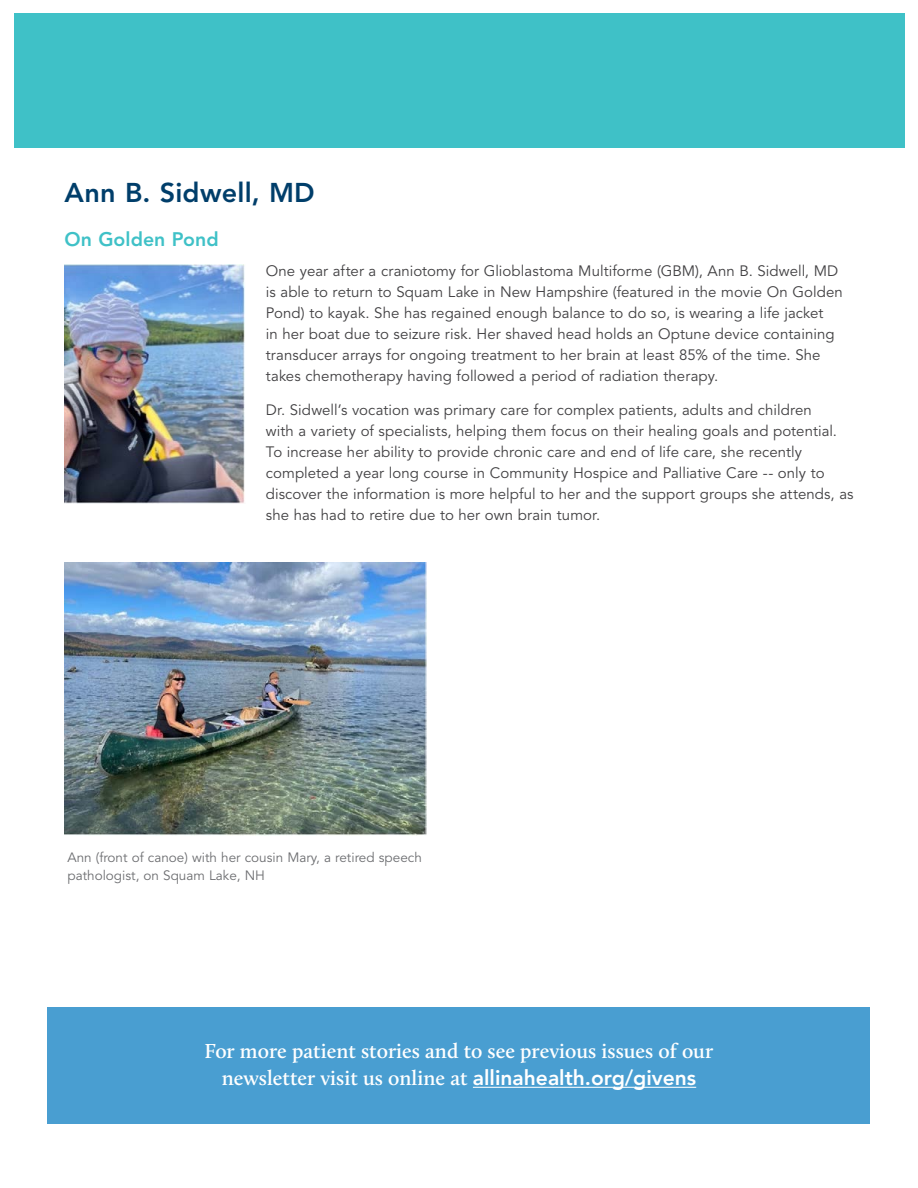
<style>
.page{position:relative;width:918px;height:1188px;background:#fff}
.page>*{position:absolute;margin:0;border:0;box-sizing:border-box;transform-origin:0 0}
.t1{font:800 27px "Avenir LT Std";letter-spacing:.01em;color:#003e6a}
.t2{font:600 21px/27px "Calluna";color:#fff;text-align:center}
.t3{font:800 19.5px "Avenir LT Std";color:#3fc1c7}
.t4{font:15px/21px "Avenir LT Std";letter-spacing:.005em;color:#414042}
.t5{font:13.5px/18px "Avenir LT Std";color:#6d6e71}
.s1{font-family:"Avenir LT Std";font-weight:800}
</style>
<div class="page">
<div style="left:15px;top:14px;width:890px;height:134px;background:#3fc1c7"></div>
<img style="left:64px;top:264px;width:181px;height:240px">
<img style="left:64px;top:562px;width:363px;height:273px">
<div style="left:48px;top:1008px;width:822px;height:116px;background:#499ed1"></div>
<hr style="left:473px;top:1087px;width:223px;height:1px;background:#fff">
<h1 class="t1" style="left:64px;top:177px;width:252px">Ann B. Sidwell, MD</h1>
<h3 class="t3" style="left:64px;top:227px;width:156px">On Golden Pond</h3>
<p class="t4" style="left:266px;top:260px;width:579px">One year after a craniotomy for Glioblastoma Multiforme (GBM), Ann B. Sidwell, MD is able to return to Squam Lake in New Hampshire (featured in the movie On Golden Pond) to kayak. She has regained enough balance to do so, is wearing a life jacket<br>in her boat due to seizure risk. Her shaved head holds an Optune device containing transducer arrays for ongoing treatment to her brain at least 85% of the time. She takes chemotherapy having followed a period of radiation therapy.</p>
<p class="t4" style="left:266px;top:400px;width:589px">Dr. Sidwell’s vocation was primary care for complex patients, adults and children<br>with a variety of specialists, helping them focus on their healing goals and potential.<br>To increase her ability to provide chronic care and end of life care, she recently completed a year long course in Community Hospice and Palliative Care -- only to discover the information is more helpful to her and the support groups she attends, as she has had to retire due to her own brain tumor.</p>
<p class="t5" style="left:68px;top:849px;width:356px">Ann (front of canoe) with her cousin Mary, a retired speech pathologist, on Squam Lake, NH</p>
<h2 class="t2" style="left:205px;top:1037px;width:510px">For more patient stories and to see previous issues of our newsletter visit us online at <span class="s1">allinahealth.org/givens</span></h2>
</div>
